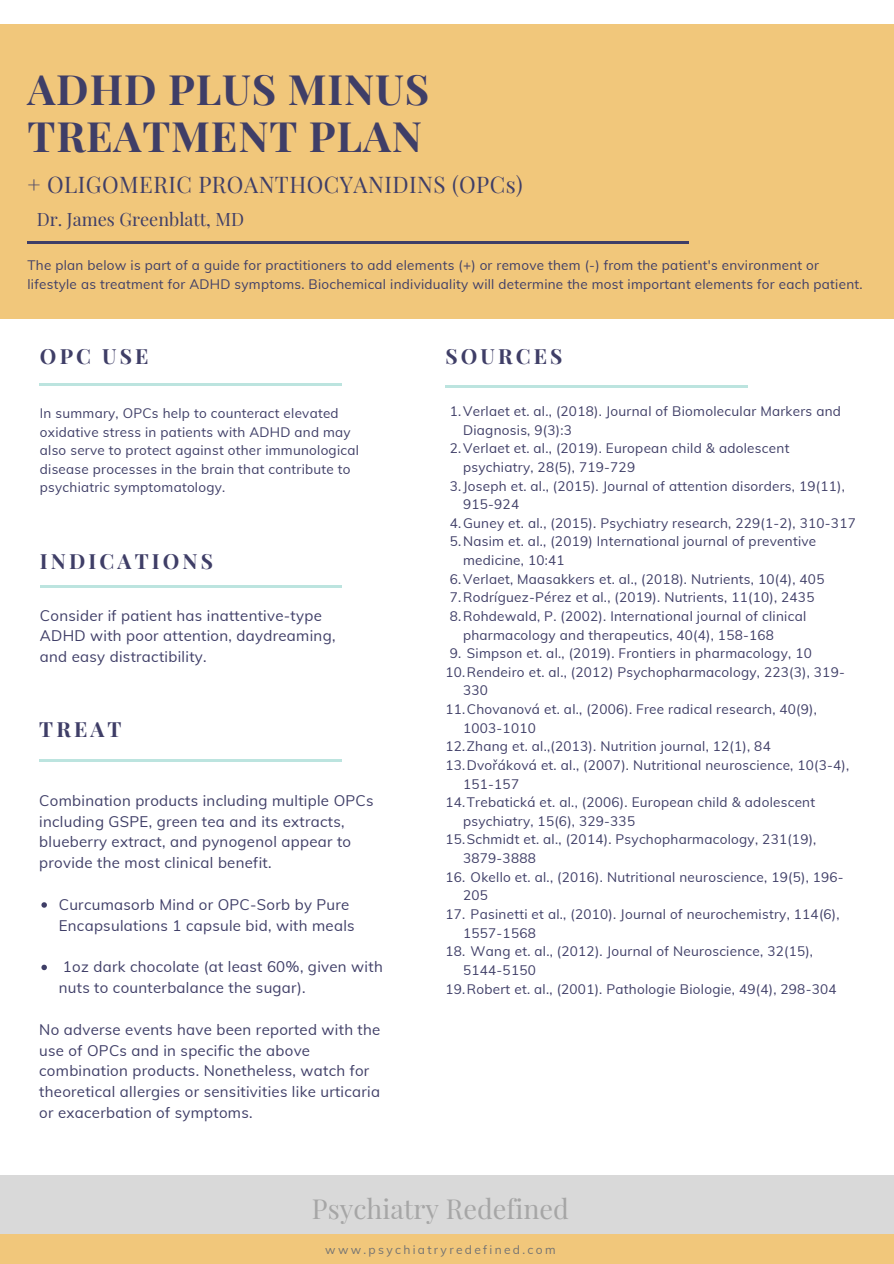
<style>
.page{position:relative;width:894px;height:1264px;background:#fff}
.page>*{position:absolute;margin:0;border:0;box-sizing:border-box;transform-origin:0 0}
.t1{font:700 41.85px/47.1px "Playfair Display";letter-spacing:.02em;color:#3f3e67}
.t2{font:27px "Playfair Display";color:#a6a6a6}
.t3{font:22.5px "Playfair Display";letter-spacing:.02em;color:#3f3e67}
.t4{font:700 21px "Playfair Display";letter-spacing:.15em;color:#3f3e67}
.t5{font:18px "Playfair Display";color:#3f3e67}
.t6{font:15px/20.9px "Muli";letter-spacing:.02em;color:#3f3e67}
.t7{font:13.5px/18.6px "Muli";letter-spacing:.02em;color:#3f3e67}
.t8{font:12px "Muli";letter-spacing:.195em;color:#737373}
</style>
<div class="page">
<div style="left:0;top:24px;width:893px;height:294px;background:#f1c77b"></div>
<hr style="left:27px;top:241px;width:661px;height:2px;background:#3f3e67">
<hr style="left:40px;top:384px;width:302px;height:2px;background:#bce4df">
<hr style="left:40px;top:586px;width:301px;height:2px;background:#bce4df">
<div style="left:0;top:1175px;width:893px;height:66px;background:#d9d9d9"></div>
<div style="left:0;top:1233px;width:893px;height:30px;background:#f1c77b"></div>
<hr style="left:445px;top:385px;width:302px;height:3px;background:#bce4df">
<svg style="left:41px;top:902px;width:6px;height:5px"></svg>
<svg style="left:41px;top:964px;width:6px;height:6px"></svg>
<hr style="left:40px;top:759px;width:302px;height:2px;background:#bce4df">
<h1 class="t1" style="left:27px;top:64px;width:403px">ADHD PLUS MINUS<br>TREATMENT PLAN</h1>
<h3 class="t3" style="left:27px;top:169px;width:496px">+ OLIGOMERIC PROANTHOCYANIDINS (OPCs)</h3>
<h3 class="t5" style="left:37px;top:206px;width:209px">Dr. James Greenblatt, MD</h3>
<p class="t7" style="left:27px;top:256px;width:836px">The plan below is part of a guide for practitioners to add elements (+) or remove them (-) from the patient's environment or lifestyle as treatment for ADHD symptoms. Biochemical individuality will determine the most important elements for each patient.</p>
<h3 class="t4" style="left:40px;top:341px;width:110px">OPC USE</h3>
<p class="t7" style="left:40px;top:403px;width:320px">In summary, OPCs help to counteract elevated oxidative stress in patients with ADHD and may also serve to protect against other immunological disease processes in the brain that contribute to psychiatric symptomatology.</p>
<h3 class="t4" style="left:40px;top:546px;width:175px">INDICATIONS</h3>
<p class="t6" style="left:40px;top:604px;width:297px">Consider if patient has inattentive-type<br>ADHD with poor attention, daydreaming, and easy distractibility.</p>
<h3 class="t4" style="left:39px;top:714px;width:84px">TREAT</h3>
<p class="t6" style="left:39px;top:789px;width:336px">Combination products including multiple OPCs including GSPE, green tea and its extracts, blueberry extract, and pynogenol appear to provide the most clinical benefit.</p>
<p class="t6" style="left:59px;top:893px;width:297px">Curcumasorb Mind or OPC-Sorb by Pure<br>Encapsulations 1 capsule bid, with meals</p>
<p class="t6" style="left:59px;top:956px;width:325px">1oz dark chocolate (at least 60%, given with nuts to counterbalance the sugar).</p>
<p class="t6" style="left:39px;top:1018px;width:342px">No adverse events have been reported with the use of OPCs and in specific the above combination products. Nonetheless, watch for theoretical allergies or sensitivities like urticaria or exacerbation of symptoms.</p>
<h3 class="t4" style="left:445px;top:341px;width:118px">SOURCES</h3>
<p class="t7" style="left:450px;top:401px;width:392px">1.Verlaet et. al., (2018). Journal of Biomolecular Markers and</p>
<p class="t7" style="left:463px;top:420px;width:110px">Diagnosis, 9(3):3</p>
<p class="t7" style="left:450px;top:439px;width:341px">2.Verlaet et. al., (2019). European child &amp; adolescent</p>
<p class="t7" style="left:463px;top:457px;width:173px">psychiatry, 28(5), 719-729</p>
<p class="t7" style="left:450px;top:476px;width:396px">3.Joseph et. al., (2015). Journal of attention disorders, 19(11),</p>
<p class="t7" style="left:463px;top:495px;width:58px">915-924</p>
<p class="t7" style="left:450px;top:513px;width:407px">4.Guney et. al., (2015). Psychiatry research, 229(1-2), 310-317</p>
<p class="t7" style="left:450px;top:532px;width:368px">5.Nasim et. al., (2019) International journal of preventive</p>
<p class="t7" style="left:463px;top:550px;width:103px">medicine, 10:41</p>
<p class="t7" style="left:450px;top:569px;width:376px">6.Verlaet, Maasakkers et. al., (2018). Nutrients, 10(4), 405</p>
<p class="t7" style="left:450px;top:588px;width:366px">7.Rodríguez-Pérez et al., (2019). Nutrients, 11(10), 2435</p>
<p class="t7" style="left:450px;top:606px;width:358px">8.Rohdewald, P. (2002). International journal of clinical</p>
<p class="t7" style="left:463px;top:625px;width:312px">pharmacology and therapeutics, 40(4), 158-168</p>
<p class="t7" style="left:450px;top:643px;width:363px">9. Simpson et. al., (2019). Frontiers in pharmacology, 10</p>
<p class="t7" style="left:445px;top:662px;width:401px">10.Rendeiro et. al., (2012) Psychopharmacology, 223(3), 319-</p>
<p class="t7" style="left:463px;top:681px;width:26px">330</p>
<p class="t7" style="left:445px;top:699px;width:373px">11.Chovanová et. al., (2006). Free radical research, 40(9),</p>
<p class="t7" style="left:463px;top:718px;width:74px">1003-1010</p>
<p class="t7" style="left:445px;top:737px;width:327px">12.Zhang et. al.,(2013). Nutrition journal, 12(1), 84</p>
<p class="t7" style="left:445px;top:755px;width:405px">13.Dvořáková et. al., (2007). Nutritional neuroscience, 10(3-4),</p>
<p class="t7" style="left:463px;top:774px;width:58px">151-157</p>
<p class="t7" style="left:445px;top:792px;width:371px">14.Trebatická et. al., (2006). European child &amp; adolescent</p>
<p class="t7" style="left:463px;top:811px;width:173px">psychiatry, 15(6), 329-335</p>
<p class="t7" style="left:445px;top:830px;width:372px">15.Schmidt et. al., (2014). Psychopharmacology, 231(19),</p>
<p class="t7" style="left:463px;top:848px;width:74px">3879-3888</p>
<p class="t7" style="left:463px;top:867px;width:382px;text-indent:-18px">16. Okello et. al., (2016). Nutritional neuroscience, 19(5), 196-<br>205</p>
<p class="t7" style="left:463px;top:904px;width:378px;text-indent:-18px">17. Pasinetti et al., (2010). Journal of neurochemistry, 114(6),<br>1557-1568</p>
<p class="t7" style="left:445px;top:941px;width:369px">18. Wang et. al., (2012). Journal of Neuroscience, 32(15),</p>
<p class="t7" style="left:463px;top:960px;width:74px">5144-5150</p>
<p class="t7" style="left:445px;top:979px;width:392px">19.Robert et. al., (2001). Pathologie Biologie, 49(4), 298-304</p>
<h2 class="t2" style="left:312px;top:1189px;width:258px">Psychiatry Redefined</h2>
<p class="t8" style="left:325px;top:1241px;width:232px">www.psychiatryredefined.com</p>
</div>
